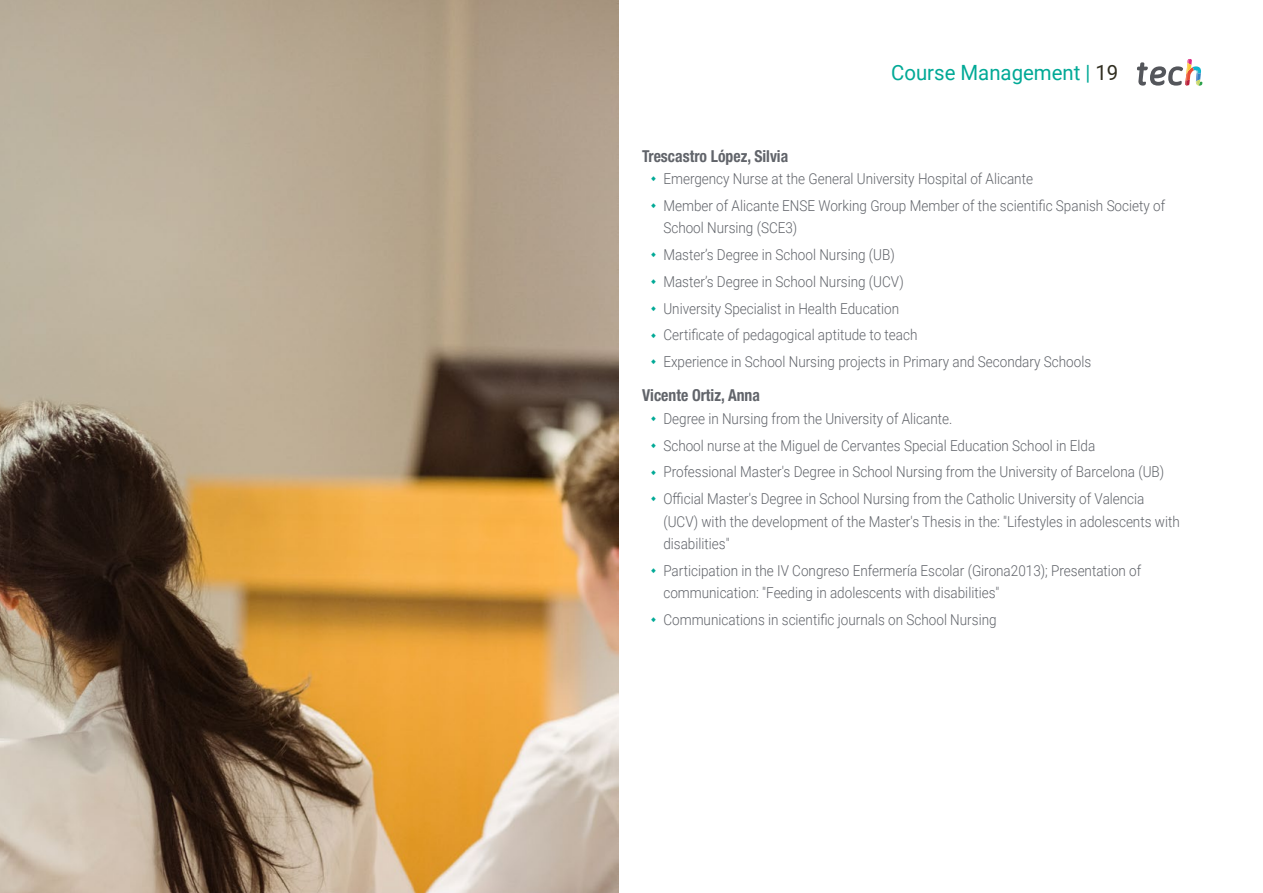
<style>
.page{position:relative;width:1263px;height:893px;background:#fff}
.page>*{position:absolute;margin:0;border:0;box-sizing:border-box;transform-origin:0 0}
.t1{font:21px "Roboto";color:#00a996}
.t2{font:700 condensed 16.5px "Helvetica Neue LT Std";color:#61646a;scale:.95 1}
.t3{font:300 15px/26.7px "Roboto";color:#61646a;scale:.9 1}
.s1{color:#312e20}
</style>
<div class="page">
<svg style="left:1137px;top:59px;width:65px;height:27px"></svg>
<img style="left:0;top:0;width:619px;height:893px">
<h1 class="t1" style="left:891px;top:57px;width:229px">Course Management | <span class="s1">19</span></h1>
<p class="t2" style="left:642px;top:146px;width:155px">Trescastro López, Silvia</p>
<p class="t3" style="left:663px;top:165px;width:559px">Emergency Nurse at the General University Hospital of Alicante<br>Member of Alicante ENSE Working Group Member of the scientific Spanish Society of</p>
<p class="t3" style="left:663px;top:214px;width:477px">School Nursing (SCE3)<br>Master’s Degree in School Nursing (UB)<br>Master’s Degree in School Nursing (UCV)<br>University Specialist in Health Education<br>Certificate of pedagogical aptitude to teach<br>Experience in School Nursing projects in Primary and Secondary Schools</p>
<p class="t2" style="left:642px;top:386px;width:125px">Vicente Ortiz, Anna</p>
<p class="t3" style="left:663px;top:405px;width:558px">Degree in Nursing from the University of Alicante.<br>School nurse at the Miguel de Cervantes Special Education School in Elda Professional Master's Degree in School Nursing from the University of Barcelona (UB)<br>Official Master's Degree in School Nursing from the Catholic University of Valencia</p>
<p class="t3" style="left:663px;top:509px;width:575px;line-height:22.5px">(UCV) with the development of the Master's Thesis in the: "Lifestyles in adolescents with disabilities"</p>
<p class="t3" style="left:663px;top:559px;width:532px;line-height:22.5px">Participation in the IV Congreso Enfermería Escolar (Girona2013); Presentation of communication: "Feeding in adolescents with disabilities"</p>
<p class="t3" style="left:663px;top:606px;width:372px">Communications in scientific journals on School Nursing</p>
</div>
